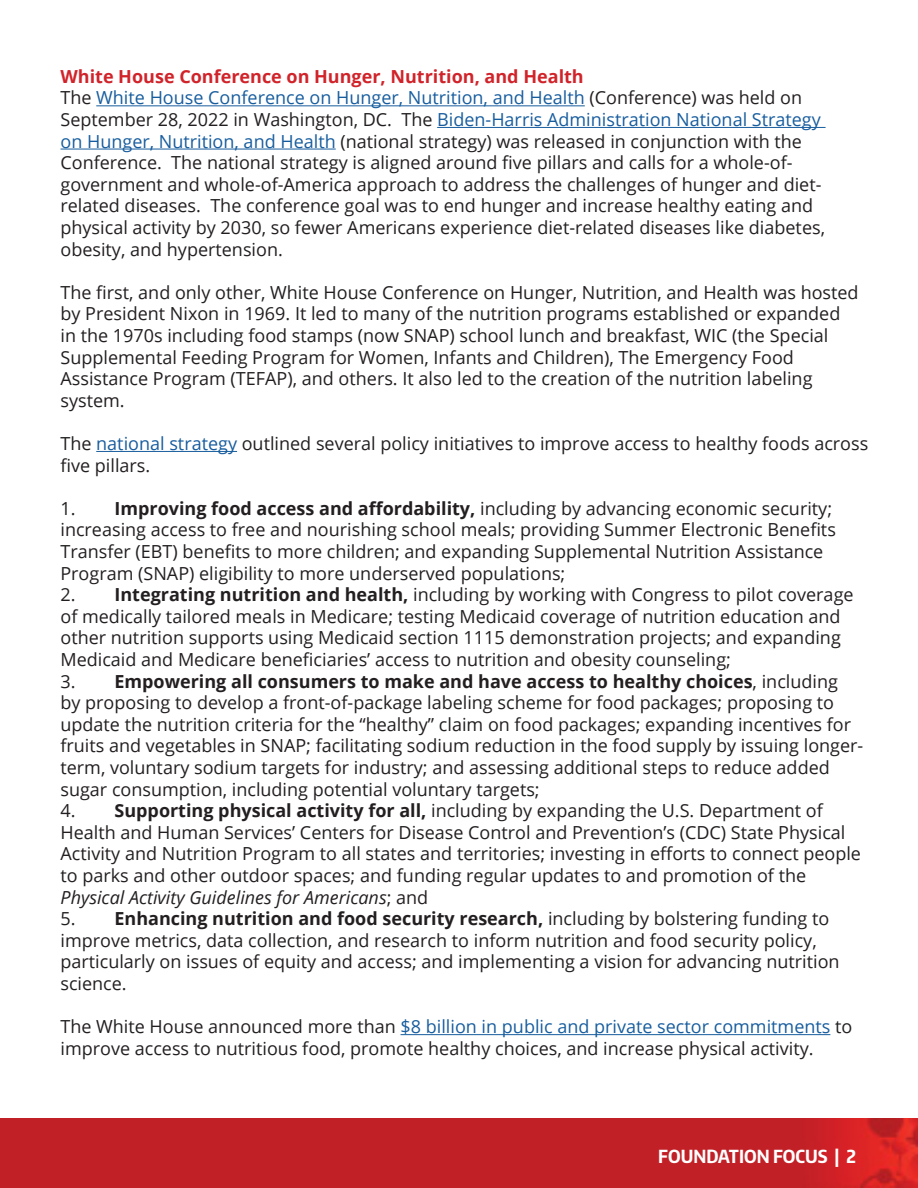
<style>
.page{position:relative;width:918px;height:1188px;background:#fff}
.page>*{position:absolute;margin:0;border:0;box-sizing:border-box;transform-origin:0 0}
.t1{font:18px/21.6px "Open Sans";color:#231f20}
.t2{font:700 18px "Open Sans";color:#d1232a}
.t3{font:700 18px "Encode Sans Condensed";color:#fff}
.s1{color:#175d9e}
.s2{font-weight:700}
.s3{font-style:italic}
</style>
<div class="page">
<img style="left:0;top:1119px;width:918px;height:69px">
<hr style="left:96px;top:105px;width:489px;height:1px;background:#175d9e">
<hr style="left:437px;top:127px;width:389px;height:1px;background:#175d9e">
<hr style="left:60px;top:149px;width:276px;height:1px;background:#175d9e">
<hr style="left:96px;top:451px;width:141px;height:1px;background:#175d9e">
<hr style="left:401px;top:1034px;width:429px;height:1px;background:#175d9e">
<p class="t2" style="left:60px;top:64px;width:525px">White House Conference on Hunger, Nutrition, and Health</p>
<p class="t1" style="left:60px;top:87px;width:766px">The <span class="s1">White House Conference on Hunger, Nutrition, and Health</span> (Conference) was held on September 28, 2022 in Washington, DC. The <span class="s1">Biden-Harris Administration National Strategy on Hunger, Nutrition, and Health</span> (national strategy) was released in conjunction with the Conference. The national strategy is aligned around five pillars and calls for a whole-of&shy;government and whole-of-America approach to address the challenges of hunger and diet&shy;related diseases. The conference goal was to end hunger and increase healthy eating and physical activity by 2030, so fewer Americans experience diet-related diseases like diabetes, obesity, and hypertension.</p>
<p class="t1" style="left:60px;top:281px;width:800px">The first, and only other, White House Conference on Hunger, Nutrition, and Health was hosted by President Nixon in 1969. It led to many of the nutrition programs established or expanded in the 1970s including food stamps (now SNAP) school lunch and breakfast, WIC (the Special Supplemental Feeding Program for Women, Infants and Children), The Emergency Food Assistance Program (TEFAP), and others. It also led to the creation of the nutrition labeling system.</p>
<p class="t1" style="left:60px;top:432px;width:809px">The <span class="s1">national strategy</span> outlined several policy initiatives to improve access to healthy foods across five pillars.</p>
<p class="t1" style="left:60px;top:497px;width:777px">1. <span class="s2">Improving food access and affordability,</span> including by advancing economic security; increasing access to free and nourishing school meals; providing Summer Electronic Benefits Transfer (EBT) benefits to more children; and expanding Supplemental Nutrition Assistance Program (SNAP) eligibility to more underserved populations;</p>
<p class="t1" style="left:60px;top:583px;width:795px">2. <span class="s2">Integrating nutrition and health,</span> including by working with Congress to pilot coverage of medically tailored meals in Medicare; testing Medicaid coverage of nutrition education and other nutrition supports using Medicaid section 1115 demonstration projects; and expanding Medicaid and Medicare beneficiaries’ access to nutrition and obesity counseling;</p>
<p class="t1" style="left:60px;top:670px;width:804px">3. <span class="s2">Empowering all consumers to make and have access to healthy choices</span>, including<br>by proposing to develop a front-of-package labeling scheme for food packages; proposing to update the nutrition criteria for the “healthy” claim on food packages; expanding incentives for fruits and vegetables in SNAP; facilitating sodium reduction in the food supply by issuing longer&shy;term, voluntary sodium targets for industry; and assessing additional steps to reduce added sugar consumption, including potential voluntary targets;</p>
<p class="t1" style="left:60px;top:799px;width:802px">4. <span class="s2">Supporting physical activity for all,</span> including by expanding the U.S. Department of Health and Human Services’ Centers for Disease Control and Prevention’s (CDC) State Physical Activity and Nutrition Program to all states and territories; investing in efforts to connect people to parks and other outdoor spaces; and funding regular updates to and promotion of the <span class="s3">Physical Activity Guidelines for Americans</span>; and</p>
<p class="t1" style="left:60px;top:907px;width:781px">5. <span class="s2">Enhancing nutrition and food security research,</span> including by bolstering funding to improve metrics, data collection, and research to inform nutrition and food security policy, particularly on issues of equity and access; and implementing a vision for advancing nutrition science.</p>
<p class="t1" style="left:60px;top:1015px;width:793px">The White House announced more than <span class="s1">$8 billion in public and private sector commitments</span> to improve access to nutritious food, promote healthy choices, and increase physical activity.</p>
<p class="t3" style="left:658px;top:1144px;width:199px">FOUNDATION FOCUS | 2</p>
</div>
